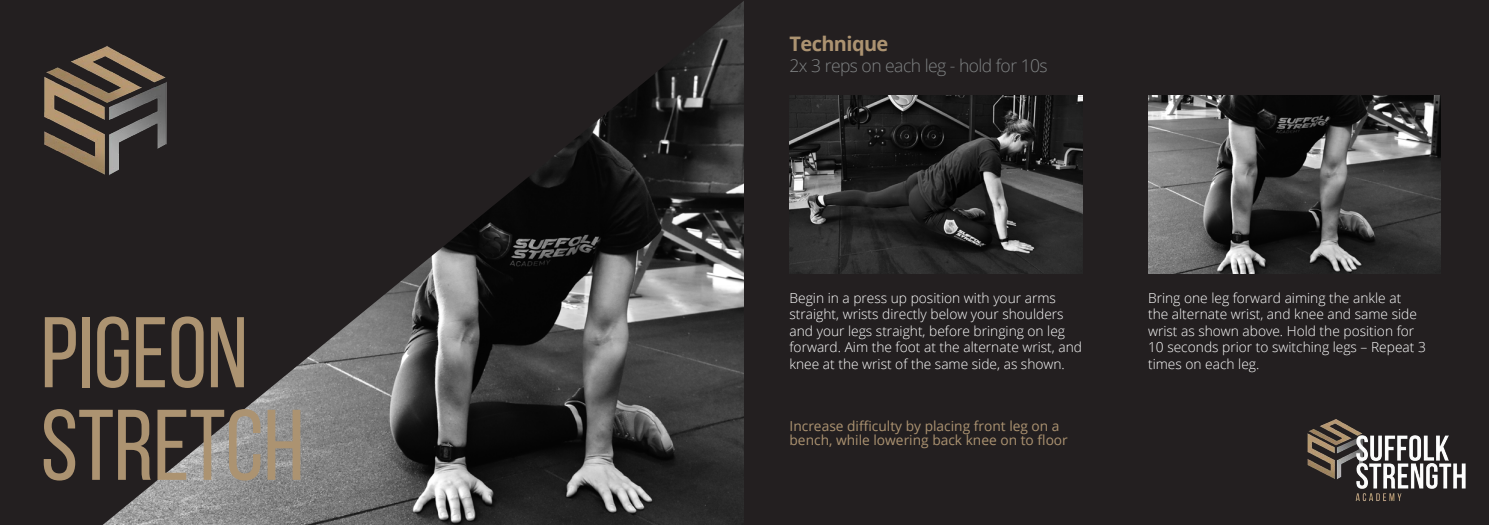
<style>
.page{position:relative;width:1489px;height:525px;background:#fff}
.page>*{position:absolute;margin:0;border:0;box-sizing:border-box;transform-origin:0 0}
.t1{font:100px "Bebas Neue";color:#ac9371}
.t2{font:700 20px "Open Sans";letter-spacing:-.03em;color:#ac9371}
.t3{font:300 17.5px "Open Sans";letter-spacing:-.03em;color:#808384}
.t4{font:300 13.75px/16.5px "Open Sans";color:#fff}
.t5{font:13.75px/13.8px "Open Sans";color:#ac9371}
</style>
<div class="page">
<svg style="left:0;top:0;width:744px;height:524px;background:#373536"></svg>
<img style="left:27px;top:32px;width:162px;height:158px">
<div style="left:744px;top:0;width:744px;height:524px;background:#231f20"></div>
<img style="left:789px;top:95px;width:293px;height:178px">
<img style="left:1148px;top:95px;width:292px;height:178px">
<img style="left:1307px;top:419px;width:159px;height:83px">
<p class="t1" style="left:41px;top:298px;width:208px">PIGEON</p>
<p class="t1" style="left:41px;top:391px;width:265px">STRETCH</p>
<p class="t2" style="left:789px;top:29px;width:100px">Technique</p>
<p class="t3" style="left:789px;top:53px;width:260px">2x 3 reps on each leg - hold for 10s</p>
<p class="t4" style="left:789px;top:289px;width:294px">Begin in a press up position with your arms straight, wrists directly below your shoulders and your legs straight, before bringing on leg forward. Aim the foot at the alternate wrist, and knee at the wrist of the same side, as shown.</p>
<p class="t4" style="left:1147px;top:289px;width:279px">Bring one leg forward aiming the ankle at<br>the alternate wrist, and knee and same side wrist as shown above. Hold the position for 10 seconds prior to switching legs – Repeat 3 times on each leg.</p>
<p class="t5" style="left:789px;top:418px;width:280px">Increase difficulty by placing front leg on a bench, while lowering back knee on to floor</p>
</div>
